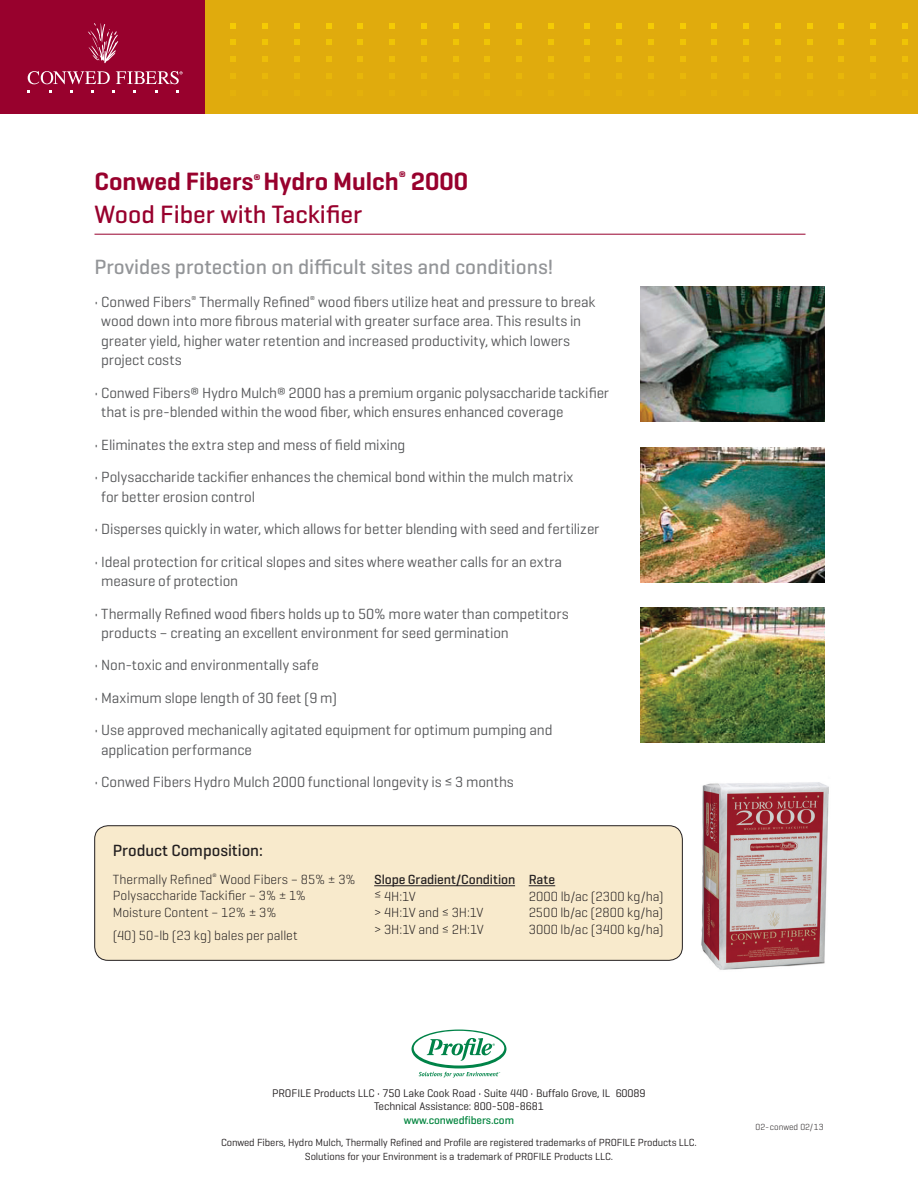
<style>
.page{position:relative;width:918px;height:1188px;background:#fff}
.page>*{position:absolute;margin:0;border:0;box-sizing:border-box;transform-origin:0 0}
.t1{font:600 25.5px "Geogrotesque";color:#98012d}
.t2{font:500 25.5px "Geogrotesque";color:#98012d}
.t3{font:500 21px "Geogrotesque";color:#939598}
.t4{font:500 16.5px "Geogrotesque";color:#231f20}
.t5{font:15px/19.5px "Geogrotesque";letter-spacing:-.01em;color:#57585a}
.t6{font:300 13.5px/16.5px "Geogrotesque";letter-spacing:-.005em;color:#231f20}
.t7{font:500 13.5px "Geogrotesque";letter-spacing:-.005em;color:#231f20}
.t8{font:11.25px/13.5px "Geogrotesque";letter-spacing:-.01em;color:#231f20;text-align:center}
.t9{font:500 11.25px "Geogrotesque";letter-spacing:-.01em;color:#00843d}
.t10{font:600 11.1px "Geogrotesque";color:#98012d}
.t11{font:10.5px/13.5px "Geogrotesque";letter-spacing:-.01em;color:#231f20;text-align:center}
.t12{font:300 9px "Geogrotesque";color:#231f20}
</style>
<div class="page">
<img style="left:701px;top:782px;width:128px;height:188px">
<div style="left:95px;top:826px;width:587px;height:134px;background:#f8eacc;border-radius:14px"></div>
<div style="left:94px;top:826px;width:589px;height:135px;border:1px solid #231f20;border-radius:14px"></div>
<hr style="left:374px;top:885px;width:141px;height:1px;background:#231f20">
<svg style="left:529px;top:885px;width:26px;height:1px"></svg>
<hr style="left:94px;top:234px;width:712px;height:1px;background:#98012d">
<img style="left:640px;top:447px;width:184px;height:135px">
<img style="left:640px;top:608px;width:184px;height:135px">
<img style="left:640px;top:287px;width:184px;height:135px">
<svg style="left:412px;top:1030px;width:94px;height:47px"></svg>
<div style="left:205px;top:0;width:713px;height:114px;background:#e0ab0d"></div>
<svg style="left:870px;top:23px;width:6px;height:5px"></svg>
<svg style="left:902px;top:23px;width:6px;height:5px"></svg>
<svg style="left:585px;top:23px;width:5px;height:5px"></svg>
<svg style="left:616px;top:23px;width:6px;height:5px"></svg>
<svg style="left:648px;top:23px;width:5px;height:5px"></svg>
<svg style="left:680px;top:23px;width:5px;height:5px"></svg>
<svg style="left:712px;top:23px;width:5px;height:5px"></svg>
<svg style="left:743px;top:23px;width:6px;height:5px"></svg>
<svg style="left:775px;top:23px;width:6px;height:5px"></svg>
<svg style="left:807px;top:23px;width:5px;height:5px"></svg>
<svg style="left:839px;top:23px;width:5px;height:5px"></svg>
<svg style="left:870px;top:40px;width:6px;height:5px"></svg>
<svg style="left:902px;top:40px;width:6px;height:5px"></svg>
<svg style="left:585px;top:40px;width:5px;height:5px"></svg>
<svg style="left:616px;top:40px;width:6px;height:5px"></svg>
<svg style="left:648px;top:40px;width:5px;height:5px"></svg>
<svg style="left:680px;top:40px;width:5px;height:5px"></svg>
<svg style="left:712px;top:40px;width:5px;height:5px"></svg>
<svg style="left:743px;top:40px;width:6px;height:5px"></svg>
<svg style="left:775px;top:40px;width:6px;height:5px"></svg>
<svg style="left:807px;top:40px;width:5px;height:5px"></svg>
<svg style="left:839px;top:40px;width:5px;height:5px"></svg>
<svg style="left:870px;top:57px;width:6px;height:5px"></svg>
<svg style="left:902px;top:57px;width:6px;height:5px"></svg>
<svg style="left:585px;top:57px;width:5px;height:5px"></svg>
<svg style="left:616px;top:57px;width:6px;height:5px"></svg>
<svg style="left:648px;top:57px;width:5px;height:5px"></svg>
<svg style="left:680px;top:57px;width:5px;height:5px"></svg>
<svg style="left:712px;top:57px;width:5px;height:5px"></svg>
<svg style="left:743px;top:57px;width:6px;height:5px"></svg>
<svg style="left:775px;top:57px;width:6px;height:5px"></svg>
<svg style="left:807px;top:57px;width:5px;height:5px"></svg>
<svg style="left:839px;top:57px;width:5px;height:5px"></svg>
<svg style="left:870px;top:74px;width:6px;height:5px"></svg>
<svg style="left:902px;top:74px;width:6px;height:5px"></svg>
<svg style="left:585px;top:74px;width:5px;height:5px"></svg>
<svg style="left:616px;top:74px;width:6px;height:5px"></svg>
<svg style="left:648px;top:74px;width:5px;height:5px"></svg>
<svg style="left:680px;top:74px;width:5px;height:5px"></svg>
<svg style="left:712px;top:74px;width:5px;height:5px"></svg>
<svg style="left:743px;top:74px;width:6px;height:5px"></svg>
<svg style="left:775px;top:74px;width:6px;height:5px"></svg>
<svg style="left:807px;top:74px;width:5px;height:5px"></svg>
<svg style="left:839px;top:74px;width:5px;height:5px"></svg>
<div style="left:0;top:0;width:205px;height:114px;background:#98012d"></div>
<svg style="left:28px;top:71px;width:82px;height:13px"></svg>
<svg style="left:116px;top:71px;width:67px;height:13px"></svg>
<svg style="left:88px;top:23px;width:31px;height:40px"></svg>
<svg style="left:421px;top:23px;width:5px;height:5px"></svg>
<svg style="left:453px;top:23px;width:5px;height:5px"></svg>
<svg style="left:485px;top:23px;width:5px;height:5px"></svg>
<svg style="left:516px;top:23px;width:6px;height:5px"></svg>
<svg style="left:548px;top:23px;width:6px;height:5px"></svg>
<svg style="left:294px;top:23px;width:5px;height:5px"></svg>
<svg style="left:326px;top:23px;width:5px;height:5px"></svg>
<svg style="left:358px;top:23px;width:5px;height:5px"></svg>
<svg style="left:389px;top:23px;width:6px;height:5px"></svg>
<svg style="left:231px;top:23px;width:5px;height:5px"></svg>
<svg style="left:262px;top:23px;width:6px;height:5px"></svg>
<svg style="left:421px;top:40px;width:5px;height:5px"></svg>
<svg style="left:453px;top:40px;width:5px;height:5px"></svg>
<svg style="left:485px;top:40px;width:5px;height:5px"></svg>
<svg style="left:516px;top:40px;width:6px;height:5px"></svg>
<svg style="left:548px;top:40px;width:6px;height:5px"></svg>
<svg style="left:294px;top:40px;width:5px;height:5px"></svg>
<svg style="left:326px;top:40px;width:5px;height:5px"></svg>
<svg style="left:358px;top:40px;width:5px;height:5px"></svg>
<svg style="left:389px;top:40px;width:6px;height:5px"></svg>
<svg style="left:231px;top:40px;width:5px;height:5px"></svg>
<svg style="left:262px;top:40px;width:6px;height:5px"></svg>
<svg style="left:421px;top:57px;width:5px;height:5px"></svg>
<svg style="left:453px;top:57px;width:5px;height:5px"></svg>
<svg style="left:485px;top:57px;width:5px;height:5px"></svg>
<svg style="left:516px;top:57px;width:6px;height:5px"></svg>
<svg style="left:548px;top:57px;width:6px;height:5px"></svg>
<svg style="left:294px;top:57px;width:5px;height:5px"></svg>
<svg style="left:326px;top:57px;width:5px;height:5px"></svg>
<svg style="left:358px;top:57px;width:5px;height:5px"></svg>
<svg style="left:389px;top:57px;width:6px;height:5px"></svg>
<svg style="left:231px;top:57px;width:5px;height:5px"></svg>
<svg style="left:262px;top:57px;width:6px;height:5px"></svg>
<svg style="left:421px;top:74px;width:5px;height:5px"></svg>
<svg style="left:453px;top:74px;width:5px;height:5px"></svg>
<svg style="left:485px;top:74px;width:5px;height:5px"></svg>
<svg style="left:516px;top:74px;width:6px;height:5px"></svg>
<svg style="left:548px;top:74px;width:6px;height:5px"></svg>
<svg style="left:294px;top:74px;width:5px;height:5px"></svg>
<svg style="left:326px;top:74px;width:5px;height:5px"></svg>
<svg style="left:358px;top:74px;width:5px;height:5px"></svg>
<svg style="left:389px;top:74px;width:6px;height:5px"></svg>
<svg style="left:231px;top:74px;width:5px;height:5px"></svg>
<svg style="left:262px;top:74px;width:6px;height:5px"></svg>
<p class="t10" style="left:399px;top:169px;width:9px">®</p>
<h1 class="t1" style="left:411px;top:166px;width:59px">2000</h1>
<h1 class="t1" style="left:94px;top:166px;width:306px">Conwed Fibers Hydro Mulch</h1>
<p class="t10" style="left:253px;top:172px;width:9px">®</p>
<h1 class="t2" style="left:94px;top:199px;width:269px">Wood Fiber with Tackifier</h1>
<h2 class="t3" style="left:94px;top:254px;width:460px">Provides protection on difficult sites and conditions!</h2>
<p class="t5" style="left:101px;top:291px;width:496px;text-indent:-7px">• Conwed Fibers<sup>®</sup> Thermally Refined<sup>®</sup> wood fibers utilize heat and pressure to break wood down into more fibrous material with greater surface area. This results in greater yield, higher water retention and increased productivity, which lowers project costs</p>
<p class="t5" style="left:101px;top:382px;width:509px;text-indent:-7px">• Conwed Fibers® Hydro Mulch® 2000 has a premium organic polysaccharide tackifier that is pre-blended within the wood fiber, which ensures enhanced coverage</p>
<p class="t5" style="left:95px;top:434px;width:312px">• Eliminates the extra step and mess of field mixing</p>
<p class="t5" style="left:101px;top:467px;width:474px;text-indent:-7px">• Polysaccharide tackifier enhances the chemical bond within the mulch matrix for better erosion control</p>
<p class="t5" style="left:95px;top:519px;width:506px">• Disperses quickly in water, which allows for better blending with seed and fertilizer</p>
<p class="t5" style="left:101px;top:551px;width:462px;text-indent:-7px">• Ideal protection for critical slopes and sites where weather calls for an extra measure of protection</p>
<p class="t5" style="left:101px;top:603px;width:469px;text-indent:-7px">• Thermally Refined wood fibers holds up to 50% more water than competitors products – creating an excellent environment for seed germination</p>
<p class="t5" style="left:95px;top:655px;width:226px">• Non-toxic and environmentally safe</p>
<p class="t5" style="left:95px;top:688px;width:244px">• Maximum slope length of 30 feet (9 m)</p>
<p class="t5" style="left:101px;top:720px;width:453px;text-indent:-7px">• Use approved mechanically agitated equipment for optimum pumping and application performance</p>
<p class="t5" style="left:95px;top:772px;width:421px">• Conwed Fibers Hydro Mulch 2000 functional longevity is ≤ 3 months</p>
<p class="t4" style="left:113px;top:840px;width:152px">Product Composition:</p>
<p class="t6" style="left:113px;top:871px;width:244px">Thermally Refined<sup>®</sup> Wood Fibers – 85% ± 3%<br>Polysaccharide Tackifier – 3% ± 1%<br>Moisture Content – 12% ± 3%</p>
<p class="t6" style="left:113px;top:927px;width:186px">(40) 50-lb (23 kg) bales per pallet</p>
<p class="t7" style="left:374px;top:871px;width:183px">Slope Gradient/Condition Rate</p>
<p class="t6" style="left:374px;top:888px;width:43px">≤ 4H:1V</p>
<p class="t6" style="left:529px;top:888px;width:136px">2000 lb/ac (2300 kg/ha)</p>
<p class="t6" style="left:374px;top:904px;width:111px">&gt; 4H:1V and ≤ 3H:1V</p>
<p class="t6" style="left:529px;top:904px;width:136px">2500 lb/ac (2800 kg/ha)</p>
<p class="t6" style="left:374px;top:921px;width:111px">&gt; 3H:1V and ≤ 2H:1V</p>
<p class="t6" style="left:529px;top:921px;width:136px">3000 lb/ac (3400 kg/ha)</p>
<p class="t8" style="left:272px;top:1086px;width:375px">PROFILE Products LLC • 750 Lake Cook Road • Suite 440 • Buffalo Grove, IL 60089<br>Technical Assistance: 800-508-8681</p>
<p class="t9" style="left:404px;top:1113px;width:112px">www.conwedfibers.com</p>
<p class="t11" style="left:221px;top:1135px;width:477px">Conwed Fibers, Hydro Mulch, Thermally Refined and Profile are registered trademarks of PROFILE Products LLC.<br>Solutions for your Environment is a trademark of PROFILE Products LLC.</p>
<p class="t12" style="left:756px;top:1121px;width:69px">02-conwed 02/13</p>
</div>
